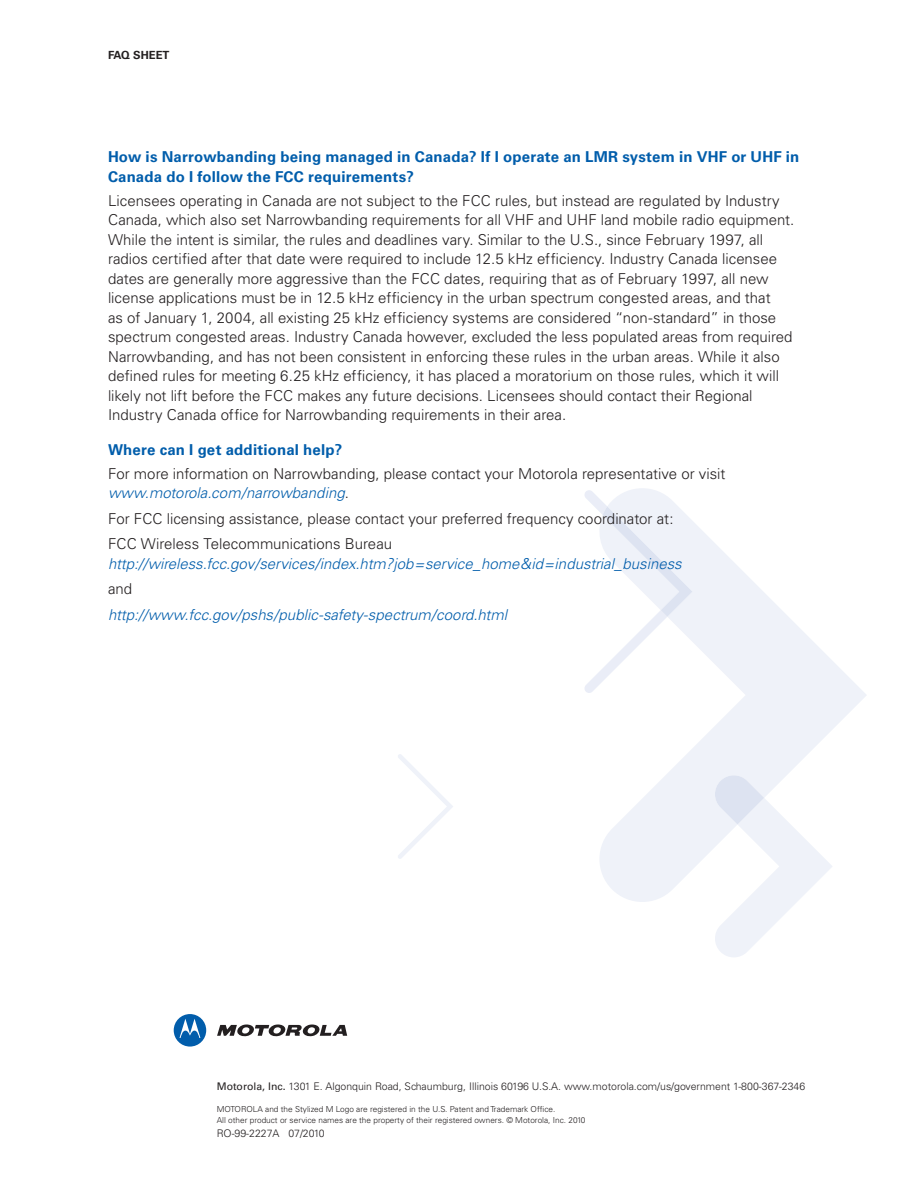
<style>
.page{position:relative;width:918px;height:1188px;background:#fff}
.page>*{position:absolute;margin:0;border:0;box-sizing:border-box;transform-origin:0 0}
.Body_copy{font:300 15px/19.5px "Univers";color:#231f20}
.Body_copy-2{font:italic 300 15px/19.5px "Univers";color:#015dab}
.heads_blue{font:700 15px/19.5px "Univers";letter-spacing:.01em;color:#015dab}
.Running_head{font:700 11.25px "Univers";color:#231f20}
.Contact_information{font:300 10.5px "Univers";color:#231f20}
.Legal_attribution_st{font:300 8.25px "Univers";color:#231f20}
.s1{font-style:italic;color:#015dab}
.s2{font-style:normal;color:#231f20}
.s3{font-weight:400}
</style>
<div class="page">
<svg style="left:398px;top:754px;width:55px;height:105px"></svg>
<svg style="left:600px;top:488px;width:266px;height:414px"></svg>
<svg style="left:713px;top:775px;width:120px;height:182px"></svg>
<svg style="left:585px;top:490px;width:108px;height:203px"></svg>
<svg style="left:174px;top:1014px;width:32px;height:33px"></svg>
<svg style="left:217px;top:1025px;width:130px;height:12px"></svg>
<p class="Running_head" style="left:108px;top:49px;width:63px">FAQ SHEET</p>
<p class="heads_blue" style="left:108px;top:147px;width:693px">How is Narrowbanding being managed in Canada? If I operate an LMR system in VHF or UHF in<br>Canada do I follow the FCC requirements?</p>
<p class="Body_copy" style="left:108px;top:191px;width:688px">Licensees operating in Canada are not subject to the FCC rules, but instead are regulated by Industry Canada, which also set Narrowbanding requirements for all VHF and UHF land mobile radio equipment.<br>While the intent is similar, the rules and deadlines vary. Similar to the U.S., since February 1997, all radios certified after that date were required to include 12.5 kHz efficiency. Industry Canada licensee dates are generally more aggressive than the FCC dates, requiring that as of February 1997, all new license applications must be in 12.5 kHz efficiency in the urban spectrum congested areas, and that<br>as of January 1, 2004, all existing 25 kHz efficiency systems are considered “non-standard” in those spectrum congested areas. Industry Canada however, excluded the less populated areas from required Narrowbanding, and has not been consistent in enforcing these rules in the urban areas. While it also defined rules for meeting 6.25 kHz efficiency, it has placed a moratorium on those rules, which it will likely not lift before the FCC makes any future decisions. Licensees should contact their Regional Industry Canada office for Narrowbanding requirements in their area.</p>
<p class="heads_blue" style="left:108px;top:440px;width:236px">Where can I get additional help?</p>
<p class="Body_copy" style="left:108px;top:464px;width:619px">For more information on Narrowbanding, please contact your Motorola representative or visit <span class="s1">www.motorola.com/narrowbanding</span>.</p>
<p class="Body_copy" style="left:108px;top:509px;width:567px">For FCC licensing assistance, please contact your preferred frequency coordinator at:</p>
<p class="Body_copy-2" style="left:108px;top:534px;width:575px"><span class="s2">FCC Wireless Telecommunications Bureau </span>http://wireless.fcc.gov/services/index.htm?job=service_home&amp;id=industrial_business</p>
<p class="Body_copy" style="left:108px;top:579px;width:26px">and</p>
<p class="Body_copy-2" style="left:108px;top:605px;width:401px">http://www.fcc.gov/pshs/public-safety-spectrum/coord.html</p>
<p class="Contact_information" style="left:217px;top:1080px;width:590px"><span class="s3">Motorola, Inc.</span> 1301 E. Algonquin Road, Schaumburg, Illinois 60196 U.S.A. www.motorola.com/us/government 1-800-367-2346</p>
<p class="Legal_attribution_st" style="left:217px;top:1104px;width:340px">MOTOROLA and the Stylized M Logo are registered in the U.S. Patent and Trademark Office.</p>
<p class="Legal_attribution_st" style="left:217px;top:1115px;width:370px">All other product or service names are the property of their registered owners. © Motorola, Inc. 2010</p>
<p class="Contact_information" style="left:217px;top:1127px;width:109px">RO-99-2227A 07/2010</p>
</div>
